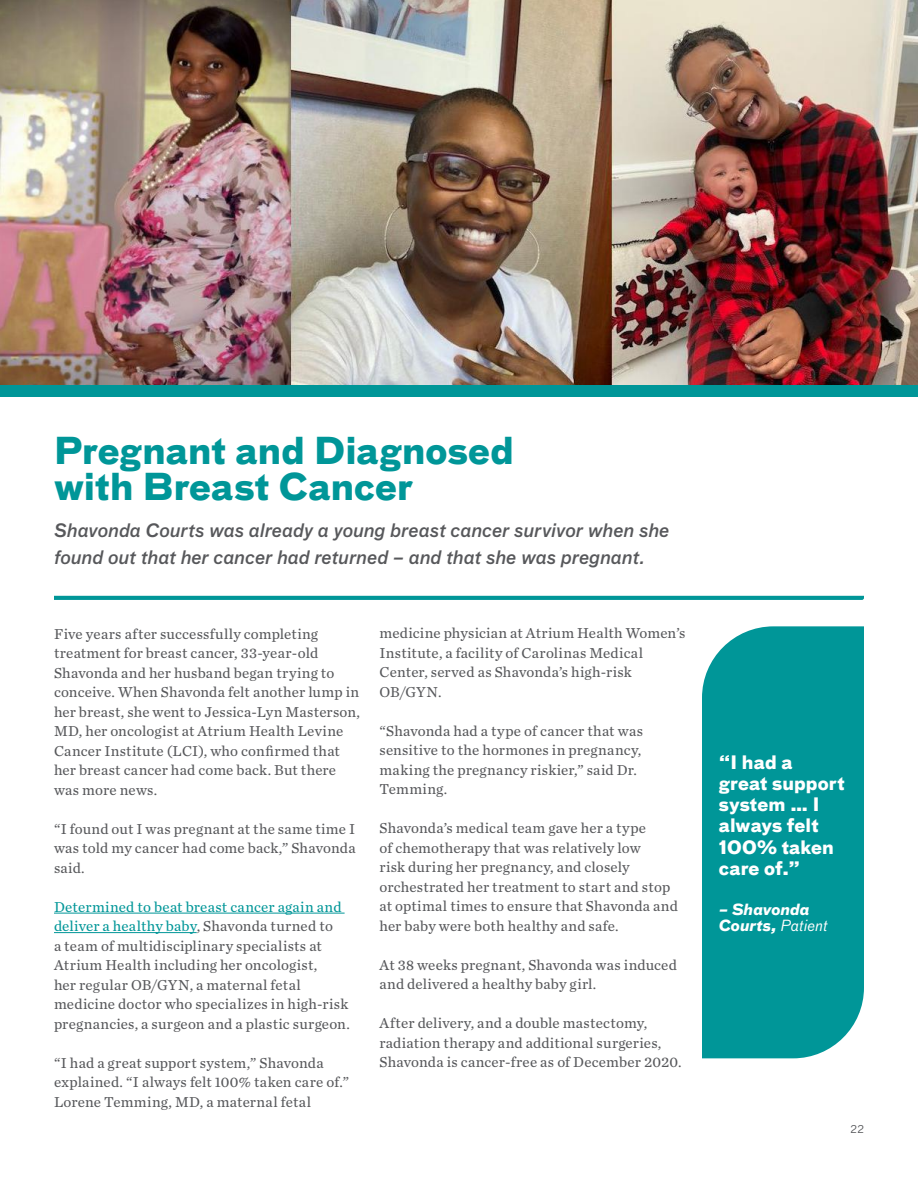
<style>
.page{position:relative;width:918px;height:1188px;background:#fff}
.page>*{position:absolute;margin:0;border:0;box-sizing:border-box;transform-origin:0 0}
.t1{font:700 36px/36px "Bau Pro";letter-spacing:.005em;color:#009698}
.t2{font:italic 500 18px/27px "Bau Pro";color:#57585b}
.t3{font:700 18px/21px "Bau Pro";letter-spacing:.005em;color:#fff}
.t4{font:15px/19.5px "Chronicle Text G2";letter-spacing:.015em;color:#57585b}
.t5{font:italic 700 15px/16.5px "Bau Pro";letter-spacing:.01em;color:#fff}
.t6{font:10.5px "Bau Pro";color:#57585b}
.s1{color:#009698}
.s2{font-weight:400}
</style>
<div class="page">
<img style="left:0;top:0;width:918px;height:385px">
<hr style="left:54px;top:913px;width:291px;height:1px;background:#009698">
<hr style="left:54px;top:932px;width:143px;height:1px;background:#009698">
<div style="left:0;top:385px;width:918px;height:11px;background:#009698"></div>
<svg style="left:54px;top:596px;width:810px;height:4px;background:#039799"></svg>
<div style="left:702px;top:626px;width:162px;height:432px;background:#009698"></div>
<h1 class="t1" style="left:54px;top:430px;width:461px">Pregnant and Diagnosed with Breast Cancer</h1>
<p class="t2" style="left:54px;top:516px;width:617px">Shavonda Courts was already a young breast cancer survivor when she found out that her cancer had returned – and that she was pregnant.</p>
<p class="t4" style="left:54px;top:623px;width:308px">Five years after successfully completing treatment for breast cancer, 33-year-old Shavonda and her husband began trying to conceive. When Shavonda felt another lump in her breast, she went to Jessica-Lyn Masterson, MD, her oncologist at Atrium Health Levine Cancer Institute (LCI), who confirmed that her breast cancer had come back. But there was more news.</p>
<p class="t4" style="left:54px;top:818px;width:303px;text-align:justify">“I found out I was pregnant at the same time I was told my cancer had come back,” Shavonda said.</p>
<p class="t4" style="left:54px;top:896px;width:297px"><span class="s1">Determined to beat breast cancer again and deliver a healthy baby</span>, Shavonda turned to<br>a team of multidisciplinary specialists at Atrium Health including her oncologist,<br>her regular OB/GYN, a maternal fetal medicine doctor who specializes in high-risk pregnancies, a surgeon and a plastic surgeon.</p>
<p class="t4" style="left:54px;top:1052px;width:297px">“I had a great support system,” Shavonda explained. “I always felt 100% taken care of.”<br>Lorene Temming, MD, a maternal fetal</p>
<p class="t4" style="left:380px;top:623px;width:307px">medicine physician at Atrium Health Women’s Institute, a facility of Carolinas Medical Center, served as Shavonda’s high-risk OB/GYN.</p>
<p class="t4" style="left:380px;top:720px;width:265px">“Shavonda had a type of cancer that was sensitive to the hormones in pregnancy, making the pregnancy riskier,” said Dr.<br>Temming.</p>
<p class="t4" style="left:380px;top:818px;width:300px">Shavonda’s medical team gave her a type<br>of chemotherapy that was relatively low<br>risk during her pregnancy, and closely orchestrated her treatment to start and stop at optimal times to ensure that Shavonda and her baby were both healthy and safe.</p>
<p class="t4" style="left:380px;top:954px;width:299px">At 38 weeks pregnant, Shavonda was induced and delivered a healthy baby girl.</p>
<p class="t4" style="left:380px;top:1013px;width:304px">After delivery, and a double mastectomy, radiation therapy and additional surgeries,<br>Shavonda is cancer-free as of December 2020.</p>
<p class="t3" style="left:719px;top:751px;width:127px">“I had a great support system … I always felt<br>100% taken care of.”</p>
<p class="t5" style="left:719px;top:900px;width:110px">– Shavonda<br>Courts, <span class="s2">Patient</span></p>
<p class="t6" style="left:851px;top:1122px;width:15px">22</p>
</div>
